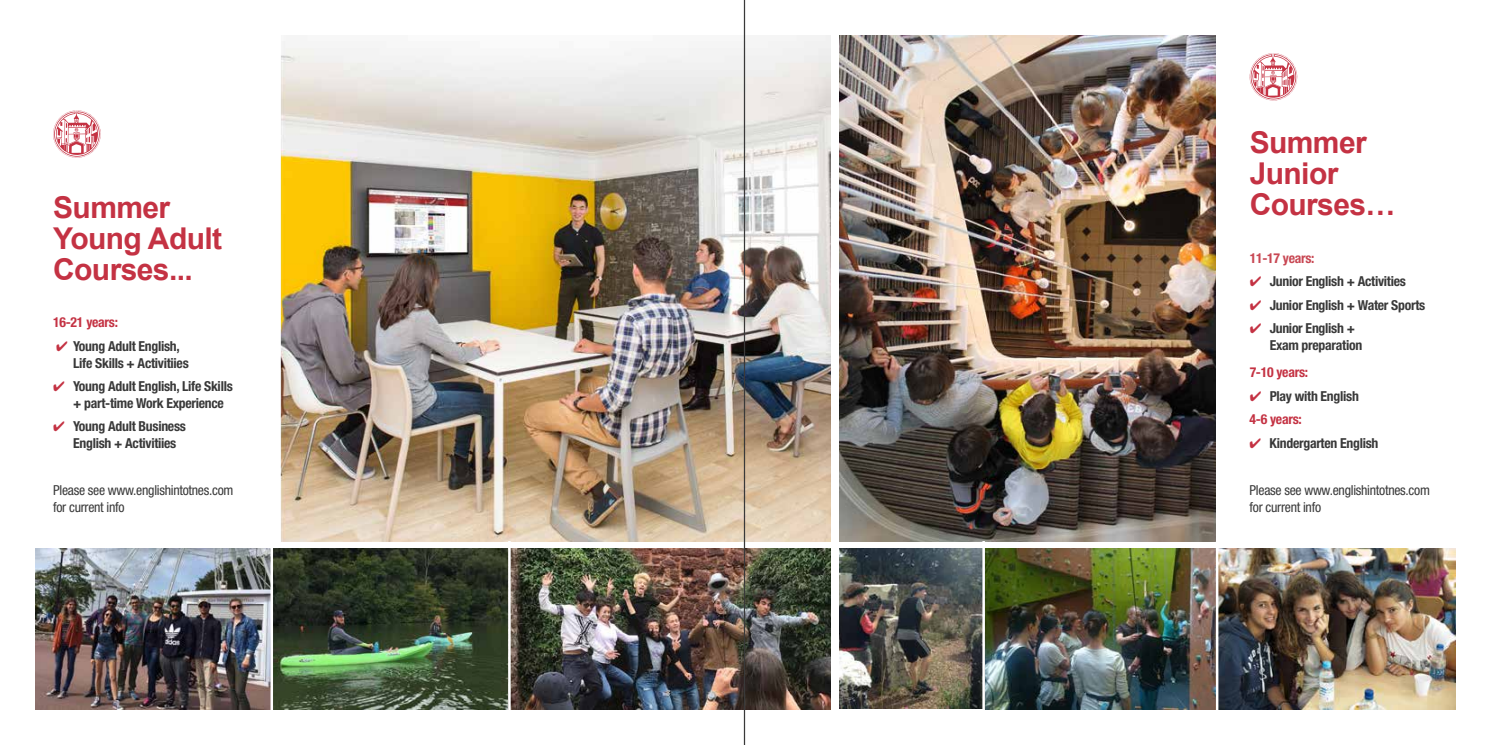
<style>
.page{position:relative;width:1489px;height:745px;background:#fff}
.page>*{position:absolute;margin:0;border:0;box-sizing:border-box;transform-origin:0 0}
.t1{font:700 30px/31px "Arial";letter-spacing:-.02em;color:#c43243}
.t2{font:700 condensed 13.75px/16.5px "Helvetica Neue";letter-spacing:-.02em;color:#393939}
.t3{font:condensed 13.75px/16.5px "Helvetica Neue";letter-spacing:-.02em;color:#393939}
.t4{font:700 condensed 13.75px "Helvetica Neue";letter-spacing:-.02em;color:#c43243}
.t5{font:700 condensed 13.75px "Helvetica Neue";letter-spacing:-.02em;color:#c84753}
.s1{color:#c43243}
</style>
<div class="page">
<img style="left:839px;top:35px;width:376px;height:505px">
<img style="left:280px;top:35px;width:551px;height:505px">
<img style="left:35px;top:547px;width:796px;height:162px">
<img style="left:839px;top:548px;width:615px;height:161px">
<hr style="left:270px;top:540px;width:3px;height:181px;background:#fff">
<hr style="left:508px;top:540px;width:2px;height:181px;background:#fff">
<hr style="left:982px;top:540px;width:2px;height:181px;background:#fff">
<hr style="left:1215px;top:540px;width:3px;height:181px;background:#fff">
<svg style="left:53px;top:110px;width:48px;height:48px"></svg>
<svg style="left:1249px;top:53px;width:48px;height:47px"></svg>
<hr style="left:743px;top:0;width:2px;height:744px;background:#393939">
<h1 class="t1" style="left:53px;top:192px;width:170px">Summer<br>Young Adult<br>Courses...</h1>
<p class="t4" style="left:53px;top:314px;width:66px">16-21 years:</p>
<p class="t2" style="left:73px;top:337px;width:117px;text-indent:-17px"><span class="s1">✔</span> Young Adult English,<br>Life Skills + Activitiies</p>
<p class="t2" style="left:73px;top:377px;width:161px;text-indent:-20px"><span class="s1">✔</span> Young Adult English, Life Skills + part-time Work Experience</p>
<p class="t2" style="left:73px;top:418px;width:114px;text-indent:-20px"><span class="s1">✔</span> Young Adult Business<br>English + Activitiies</p>
<p class="t3" style="left:53px;top:481px;width:182px">Please see www.englishintotnes.com for current info</p>
<h1 class="t1" style="left:1249px;top:128px;width:147px">Summer<br>Junior<br>Courses…</h1>
<p class="t5" style="left:1249px;top:249px;width:66px">11-17 years:</p>
<p class="t2" style="left:1249px;top:272px;width:158px"><span class="s1">✔</span> Junior English + Activities</p>
<p class="t2" style="left:1249px;top:296px;width:177px"><span class="s1">✔</span> Junior English + Water Sports</p>
<p class="t2" style="left:1269px;top:320px;width:94px;text-indent:-20px"><span class="s1">✔</span> Junior English +<br>Exam preparation</p>
<p class="t4" style="left:1249px;top:363px;width:60px">7-10 years:</p>
<p class="t2" style="left:1249px;top:383px;width:111px;line-height:23.6px"><span class="s1">✔</span> Play with English<br><span class="s1">4-6 years:</span></p>
<p class="t2" style="left:1249px;top:434px;width:130px"><span class="s1">✔</span> Kindergarten English</p>
<p class="t3" style="left:1249px;top:481px;width:182px">Please see www.englishintotnes.com for current info</p>
</div>
